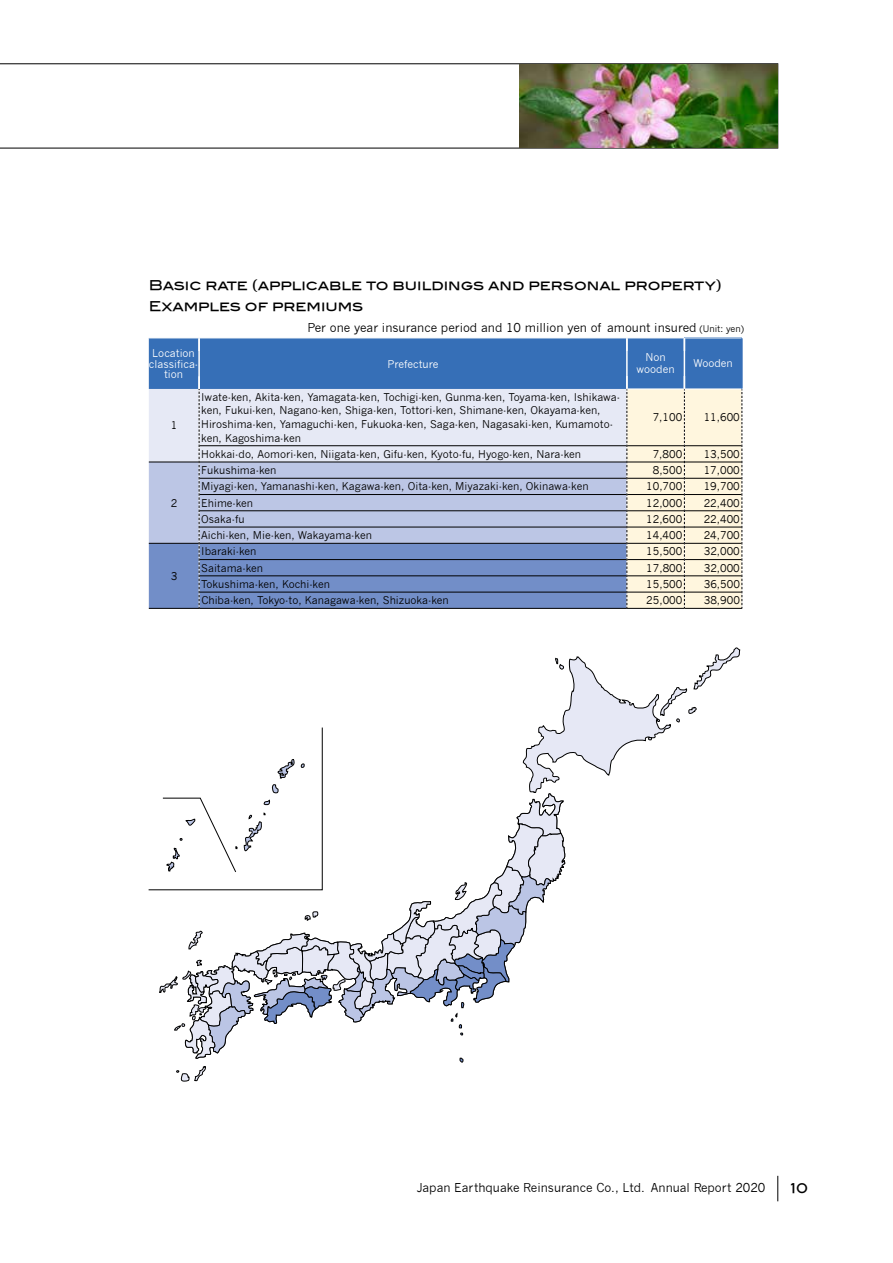
<style>
.page{position:relative;width:893px;height:1263px;background:#fff}
.page>*{position:absolute;margin:0;border:0;box-sizing:border-box;transform-origin:0 0}
.t1{font:13.5px/21px "Blair Md ITCTT Medium";color:#000}
.t2{font:12px "News Gothic";color:#000}
.t3{font:10.5px/13.5px "News Gothic";color:#000}
.t4{font:10.5px/10.5px "News Gothic";color:#fff;text-align:center}
.s1{font-size:9px}
</style>
<div class="page">
<svg style="left:777px;top:1176px;width:1px;height:25px"></svg>
<svg style="left:0;top:63px;width:778px;height:85px"></svg>
<img style="left:520px;top:64px;width:258px;height:84px">
<svg style="left:149px;top:647px;width:592px;height:435px"></svg>
<hr style="left:149px;top:608px;width:50px;height:1px;background:#000">
<hr style="left:199px;top:608px;width:428px;height:1px;background:#000">
<hr style="left:627px;top:608px;width:57px;height:1px;background:#000">
<hr style="left:684px;top:608px;width:58px;height:1px;background:#000">
<svg style="left:149px;top:338px;width:593px;height:270px;background:#a1b2d1"></svg>
<hr style="left:741px;top:338px;width:2px;height:51px;background:#366fb7">
<p class="t1" style="left:149px;top:274px;width:574px">Basic rate (applicable to buildings and personal property)<br>Examples of premiums</p>
<p class="t2" style="left:308px;top:320px;width:438px">Per one year insurance period and 10 million yen of amount insured <span class="s1">(Unit: yen)</span></p>
<p class="t4" style="left:149px;top:348px;width:51px">Location classifica&shy;tion</p>
<p class="t4" style="left:387px;top:358px;width:53px">Prefecture</p>
<p class="t4" style="left:637px;top:352px;width:40px;line-height:12px">Non wooden</p>
<p class="t4" style="left:693px;top:358px;width:41px">Wooden</p>
<p class="t3" style="left:171px;top:419px;width:8px">1</p>
<p class="t3" style="left:171px;top:496px;width:8px">2</p>
<p class="t3" style="left:171px;top:569px;width:8px">3</p>
<p class="t3" style="left:201px;top:390px;width:420px">Iwate-ken, Akita-ken, Yamagata-ken, Tochigi-ken, Gunma-ken, Toyama-ken, Ishikawa&shy;ken, Fukui-ken, Nagano-ken, Shiga-ken, Tottori-ken, Shimane-ken, Okayama-ken, Hiroshima-ken, Yamaguchi-ken, Fukuoka-ken, Saga-ken, Nagasaki-ken, Kumamoto&shy;ken, Kagoshima-ken</p>
<p class="t3" style="left:653px;top:411px;width:31px">7,100</p>
<p class="t3" style="left:704px;top:411px;width:38px">11,600</p>
<p class="t3" style="left:201px;top:447px;width:381px">Hokkai-do, Aomori-ken, Niigata-ken, Gifu-ken, Kyoto-fu, Hyogo-ken, Nara-ken</p>
<p class="t3" style="left:653px;top:447px;width:31px">7,800</p>
<p class="t3" style="left:704px;top:447px;width:38px">13,500</p>
<p class="t3" style="left:201px;top:463px;width:77px">Fukushima-ken</p>
<p class="t3" style="left:653px;top:463px;width:31px">8,500</p>
<p class="t3" style="left:704px;top:463px;width:38px">17,000</p>
<p class="t3" style="left:201px;top:480px;width:389px">Miyagi-ken, Yamanashi-ken, Kagawa-ken, Oita-ken, Miyazaki-ken, Okinawa-ken</p>
<p class="t3" style="left:646px;top:480px;width:38px">10,700</p>
<p class="t3" style="left:704px;top:480px;width:38px">19,700</p>
<p class="t3" style="left:201px;top:496px;width:53px">Ehime-ken</p>
<p class="t3" style="left:646px;top:496px;width:38px">12,000</p>
<p class="t3" style="left:704px;top:496px;width:38px">22,400</p>
<p class="t3" style="left:201px;top:512px;width:45px">Osaka-fu</p>
<p class="t3" style="left:646px;top:512px;width:38px">12,600</p>
<p class="t3" style="left:704px;top:512px;width:38px">22,400</p>
<p class="t3" style="left:201px;top:529px;width:172px">Aichi-ken, Mie-ken, Wakayama-ken</p>
<p class="t3" style="left:646px;top:529px;width:38px">14,400</p>
<p class="t3" style="left:704px;top:529px;width:38px">24,700</p>
<p class="t3" style="left:201px;top:545px;width:57px">Ibaraki-ken</p>
<p class="t3" style="left:646px;top:545px;width:38px">15,500</p>
<p class="t3" style="left:704px;top:545px;width:38px">32,000</p>
<p class="t3" style="left:201px;top:561px;width:63px">Saitama-ken</p>
<p class="t3" style="left:646px;top:561px;width:38px">17,800</p>
<p class="t3" style="left:704px;top:561px;width:38px">32,000</p>
<p class="t3" style="left:201px;top:577px;width:130px">Tokushima-ken, Kochi-ken</p>
<p class="t3" style="left:646px;top:577px;width:38px">15,500</p>
<p class="t3" style="left:704px;top:577px;width:38px">36,500</p>
<p class="t3" style="left:201px;top:594px;width:249px">Chiba-ken, Tokyo-to, Kanagawa-ken, Shizuoka-ken</p>
<p class="t3" style="left:646px;top:594px;width:38px">25,000</p>
<p class="t3" style="left:704px;top:594px;width:38px">38,900</p>
<p class="t2" style="left:417px;top:1181px;width:350px">Japan Earthquake Reinsurance Co., Ltd. Annual Report 2020</p>
<p class="t1" style="left:791px;top:1177px;width:19px">10</p>
</div>
